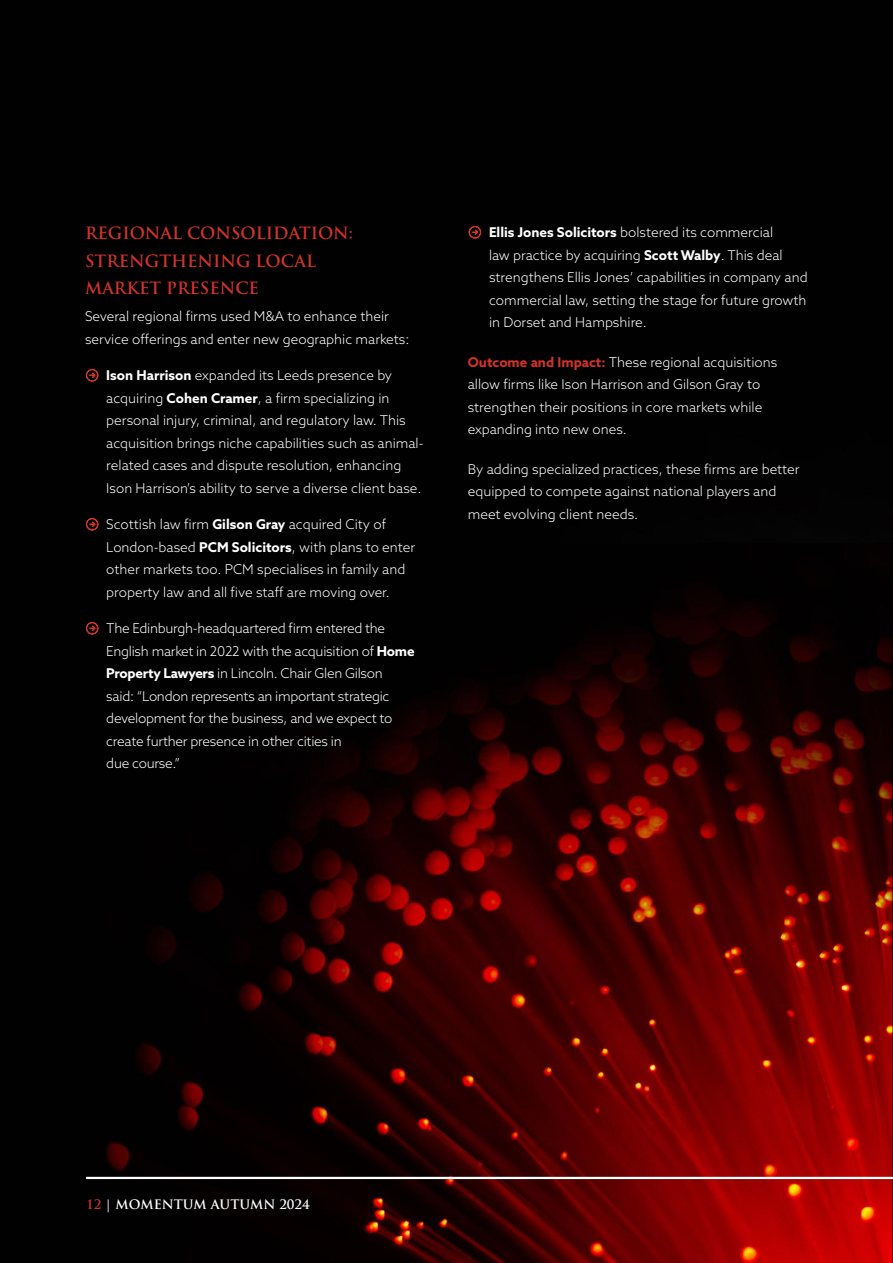
<style>
.page{position:relative;width:893px;height:1263px;background:#fff}
.page>*{position:absolute;margin:0;border:0;box-sizing:border-box;transform-origin:0 0}
.t1{font:700 16.5px/27.8px "Trajan Pro";color:#d2322a}
.t2{font:300 13.5px/22.5px "Azo Sans";color:#fff}
.t3{font:300 13.5px/22.5px "Azo Sans";letter-spacing:-.02em;color:#fff}
.t4{font:700 12.75px "Trajan Pro";color:#fff}
.s1{font-weight:700}
.s2{font-weight:700;color:#d2322a}
.s3{color:#d2322a}
</style>
<div class="page">
<img style="left:1px;top:0;width:891px;height:1263px">
<hr style="left:892px;top:0;width:1px;height:1263px;background:#000">
<hr style="left:86px;top:1177px;width:807px;height:2px;background:#fff">
<svg style="left:86px;top:369px;width:12px;height:12px"></svg>
<svg style="left:86px;top:518px;width:12px;height:12px"></svg>
<svg style="left:86px;top:622px;width:12px;height:12px"></svg>
<svg style="left:469px;top:226px;width:12px;height:12px"></svg>
<p class="t1" style="left:85px;top:219px;width:269px">REGIONAL CONSOLIDATION:<br>STRENGTHENING LOCAL<br>MARKET PRESENCE</p>
<p class="t2" style="left:85px;top:305px;width:326px">Several regional firms used M&amp;A to enhance their service offerings and enter new geographic markets:</p>
<p class="t2" style="left:106px;top:364px;width:319px"><span class="s1">Ison Harrison</span> expanded its Leeds presence by acquiring <span class="s1">Cohen Cramer</span>, a firm specializing in personal injury, criminal, and regulatory law. This acquisition brings niche capabilities such as animal&shy;related cases and dispute resolution, enhancing Ison Harrison’s ability to serve a diverse client base.</p>
<p class="t2" style="left:106px;top:513px;width:310px">Scottish law firm <span class="s1">Gilson Gray</span> acquired City of London-based <span class="s1">PCM Solicitors</span>, with plans to enter other markets too. PCM specialises in family and property law and all five staff are moving over.</p>
<p class="t3" style="left:106px;top:617px;width:310px">The Edinburgh-headquartered firm entered the English market in 2022 with the acquisition of <span class="s1">Home Property Lawyers</span> in Lincoln. Chair Glen Gilson<br>said: “London represents an important strategic development for the business, and we expect to create further presence in other cities in<br>due course.”</p>
<p class="t2" style="left:489px;top:221px;width:320px"><span class="s1">Ellis Jones Solicitors</span> bolstered its commercial<br>law practice by acquiring <span class="s1">Scott Walby</span>. This deal strengthens Ellis Jones’ capabilities in company and commercial law, setting the stage for future growth in Dorset and Hampshire.</p>
<p class="t2" style="left:468px;top:350px;width:311px"><span class="s2">Outcome and Impact:</span> These regional acquisitions allow firms like Ison Harrison and Gilson Gray to strengthen their positions in core markets while expanding into new ones.</p>
<p class="t2" style="left:468px;top:457px;width:333px">By adding specialized practices, these firms are better equipped to compete against national players and meet evolving client needs.</p>
<p class="t4" style="left:86px;top:1196px;width:225px"><span class="s3">12</span> | MOMENTUM AUTUMN 2024</p>
</div>
